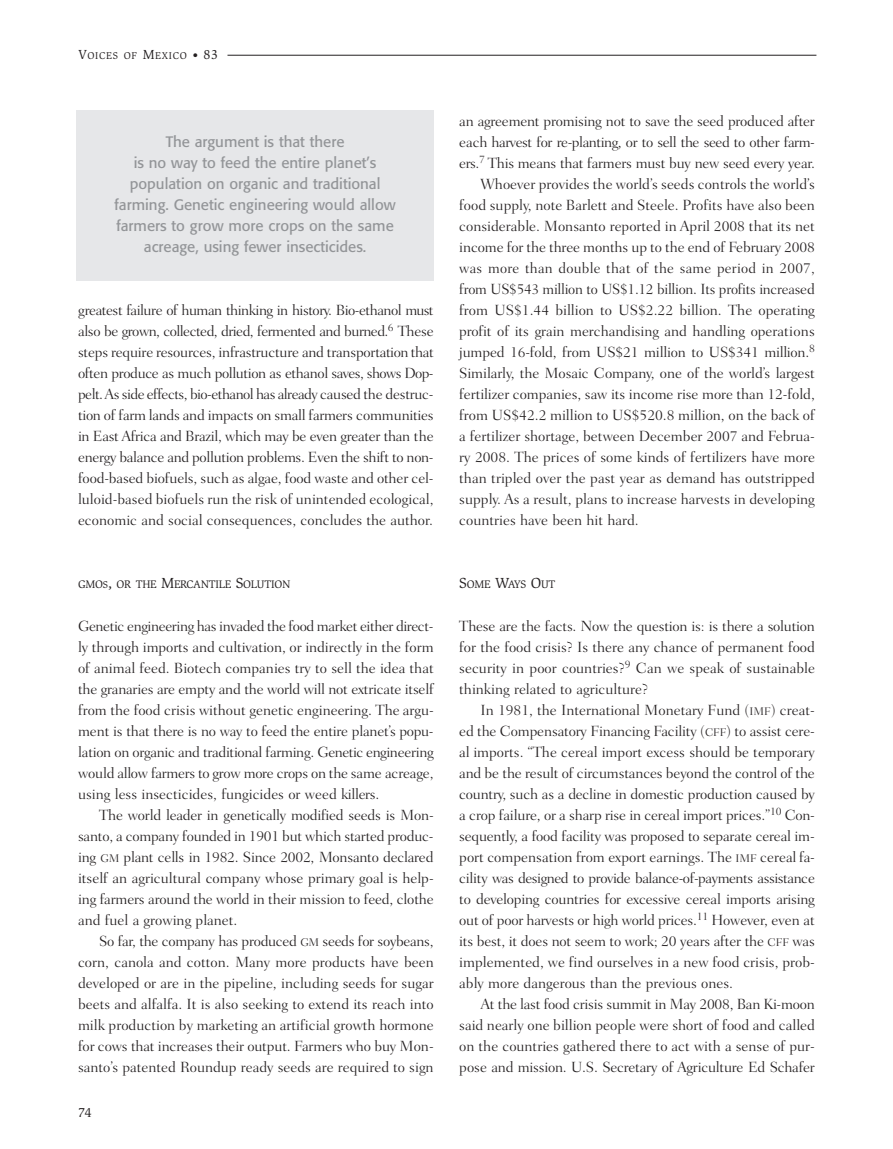
<style>
.page{position:relative;width:893px;height:1149px;background:#fff}
.page>*{position:absolute;margin:0;border:0;box-sizing:border-box;transform-origin:0 0}
.t1{font:300 15px/21px "Fairfield LH";letter-spacing:-.005em;color:#231f20;text-align:justify}
.t2{font:15px/21px "Formata";color:#939598;text-align:center}
.t3{font:300 15px "Fairfield LH";letter-spacing:-.03em;color:#231f20}
.t4{font:300 15px "Fairfield LH";letter-spacing:-.025em;color:#231f20}
.t5{font:300 15px "Fairfield LH";letter-spacing:.015em;color:#231f20}
.t6{font:13.5px "Slimbach";color:#231f20}
.t7{font:11.25px "Slimbach";letter-spacing:-.02em;color:#231f20}
.t8{font:10.2px "Slimbach";letter-spacing:.07em;color:#231f20}
.s1{font-size:13.5px}
.s2{font-size:10.5px}
.s3{font-size:10.2px}
.s4{font-size:15px}
.s5{font-size:11.25px}
</style>
<div class="page">
<hr style="left:227px;top:55px;width:589px;height:1px;background:#231f20">
<div style="left:77px;top:111px;width:357px;height:170px;background:#e6e7e9"></div>
<p class="t8" style="left:78px;top:51px;width:141px"><span class="s1">V</span>OICES OF <span class="s1">M</span>EXICO <span class="s2">•</span> <span class="s1">83</span></p>
<p class="t2" style="left:115px;top:133px;width:283px">The argument is that there<br>is no way to feed the entire planet’s population on organic and traditional farming. Genetic engineering would allow farmers to grow more crops on the same acreage, using fewer insecticides.</p>
<p class="t1" style="left:78px;top:301px;width:357px">greatest failure of human thinking in history. Bio-ethanol must also be grown, collected, dried, fermented and burned.<sup>6</sup> These steps require resources, infrastructure and transportation that often produce as much pollution as ethanol saves, shows Dop&shy;pelt.As side effects, bio-ethanol has already caused the destruc&shy;tion of farm lands and impacts on small farmers communities in East Africa and Brazil, which may be even greater than the energy balance and pollution problems. Even the shift to non&shy;food-based biofuels, such as algae, food waste and other cel&shy;luloid-based biofuels run the risk of unintended ecological, economic and social consequences, concludes the author.</p>
<p class="t7" style="left:78px;top:580px;width:214px">GMO<span class="s3">S</span><span class="s4">,</span> OR THE <span class="s4">M</span>ERCANTILE <span class="s4">S</span>OLUTION</p>
<p class="t4" style="left:78px;top:619px;width:357px">Genetic engineering has invaded the food market either direct-</p>
<p class="t1" style="left:78px;top:637px;width:357px">ly through imports and cultivation, or indirectly in the form</p>
<p class="t1" style="left:78px;top:658px;width:357px">of animal feed. Biotech companies try to sell the idea that</p>
<p class="t1" style="left:78px;top:679px;width:357px">the granaries are empty and the world will not extricate itself</p>
<p class="t1" style="left:78px;top:700px;width:357px">from the food crisis without genetic engineering. The argu-</p>
<p class="t1" style="left:78px;top:721px;width:357px">ment is that there is no way to feed the entire planet’s popu-</p>
<p class="t1" style="left:78px;top:742px;width:357px">lation on organic and traditional farming. Genetic engineering</p>
<p class="t1" style="left:78px;top:763px;width:357px">would allow farmers to grow more crops on the same acreage,</p>
<p class="t1" style="left:78px;top:784px;width:303px">using less insecticides, fungicides or weed killers.</p>
<p class="t1" style="left:99px;top:805px;width:336px">The world leader in genetically modified seeds is Mon-</p>
<p class="t1" style="left:78px;top:826px;width:357px">santo, a company founded in 1901 but which started produc-</p>
<p class="t1" style="left:78px;top:847px;width:357px">ing <span class="s5">GM</span> plant cells in 1982. Since 2002, Monsanto declared</p>
<p class="t1" style="left:78px;top:868px;width:357px">itself an agricultural company whose primary goal is help-</p>
<p class="t1" style="left:78px;top:889px;width:357px">ing farmers around the world in their mission to feed, clothe</p>
<p class="t1" style="left:78px;top:910px;width:161px">and fuel a growing planet.</p>
<p class="t1" style="left:99px;top:931px;width:336px">So far, the company has produced <span class="s5">GM</span> seeds for soybeans,</p>
<p class="t1" style="left:78px;top:952px;width:357px">corn, canola and cotton. Many more products have been</p>
<p class="t1" style="left:78px;top:973px;width:357px">developed or are in the pipeline, including seeds for sugar</p>
<p class="t1" style="left:78px;top:994px;width:357px">beets and alfalfa. It is also seeking to extend its reach into</p>
<p class="t1" style="left:78px;top:1015px;width:357px">milk production by marketing an artificial growth hormone</p>
<p class="t1" style="left:78px;top:1036px;width:357px">for cows that increases their output. Farmers who buy Mon-</p>
<p class="t1" style="left:78px;top:1057px;width:357px">santo’s patented Roundup ready seeds are required to sign</p>
<p class="t6" style="left:78px;top:1107px;width:15px">74</p>
<p class="t1" style="left:459px;top:112px;width:357px">an agreement promising not to save the seed produced after</p>
<p class="t3" style="left:459px;top:136px;width:357px">each harvest for re-planting, or to sell the seed to other farm-</p>
<p class="t1" style="left:459px;top:154px;width:357px">ers.<sup>7</sup> This means that farmers must buy new seed every year.</p>
<p class="t1" style="left:480px;top:175px;width:336px">Whoever provides the world’s seeds controls the world’s</p>
<p class="t1" style="left:459px;top:196px;width:357px">food supply, note Barlett and Steele. Profits have also been</p>
<p class="t1" style="left:459px;top:217px;width:357px">considerable. Monsanto reported in April 2008 that its net</p>
<p class="t1" style="left:459px;top:238px;width:357px">income for the three months up to the end of February 2008</p>
<p class="t5" style="left:459px;top:262px;width:357px">was more than double that of the same period in 2007,</p>
<p class="t1" style="left:459px;top:280px;width:357px">from US$543 million to US$1.12 billion. Its profits increased</p>
<p class="t1" style="left:459px;top:301px;width:357px">from US$1.44 billion to US$2.22 billion. The operating</p>
<p class="t1" style="left:459px;top:322px;width:357px">profit of its grain merchandising and handling operations</p>
<p class="t1" style="left:459px;top:343px;width:357px">jumped 16-fold, from US$21 million to US$341 million.<sup>8</sup></p>
<p class="t1" style="left:459px;top:364px;width:357px">Similarly, the Mosaic Company, one of the world’s largest</p>
<p class="t1" style="left:459px;top:385px;width:357px">fertilizer companies, saw its income rise more than 12-fold,</p>
<p class="t1" style="left:459px;top:406px;width:357px">from US$42.2 million to US$520.8 million, on the back of</p>
<p class="t1" style="left:459px;top:427px;width:357px">a fertilizer shortage, between December 2007 and Februa-</p>
<p class="t1" style="left:459px;top:448px;width:357px">ry 2008. The prices of some kinds of fertilizers have more</p>
<p class="t1" style="left:459px;top:469px;width:357px">than tripled over the past year as demand has outstripped</p>
<p class="t1" style="left:459px;top:490px;width:357px">supply. As a result, plans to increase harvests in developing</p>
<p class="t1" style="left:459px;top:511px;width:181px">countries have been hit hard.</p>
<p class="t7" style="left:459px;top:580px;width:98px"><span class="s4">S</span>OME <span class="s4">W</span>AYS <span class="s4">O</span>UT</p>
<p class="t1" style="left:459px;top:616px;width:357px">These are the facts. Now the question is: is there a solution</p>
<p class="t1" style="left:459px;top:637px;width:357px">for the food crisis? Is there any chance of permanent food</p>
<p class="t1" style="left:459px;top:658px;width:357px">security in poor countries?<sup>9</sup> Can we speak of sustainable</p>
<p class="t1" style="left:459px;top:679px;width:191px">thinking related to agriculture?</p>
<p class="t1" style="left:480px;top:700px;width:336px">In 1981, the International Monetary Fund (<span class="s5">IMF</span>) creat-</p>
<p class="t1" style="left:459px;top:721px;width:357px">ed the Compensatory Financing Facility (<span class="s5">CFF</span>) to assist cere-</p>
<p class="t1" style="left:459px;top:742px;width:357px">al imports. “The cereal import excess should be temporary</p>
<p class="t1" style="left:459px;top:763px;width:357px">and be the result of circumstances beyond the control of the</p>
<p class="t1" style="left:459px;top:784px;width:357px">country, such as a decline in domestic production caused by</p>
<p class="t1" style="left:459px;top:805px;width:357px">a crop failure, or a sharp rise in cereal import prices.”<sup>10</sup> Con-</p>
<p class="t1" style="left:459px;top:826px;width:357px">sequently, a food facility was proposed to separate cereal im-</p>
<p class="t1" style="left:459px;top:847px;width:357px">port compensation from export earnings. The <span class="s5">IMF</span> cereal fa-</p>
<p class="t3" style="left:459px;top:871px;width:357px">cility was designed to provide balance-of-payments assistance</p>
<p class="t1" style="left:459px;top:889px;width:357px">to developing countries for excessive cereal imports arising</p>
<p class="t1" style="left:459px;top:910px;width:357px">out of poor harvests or high world prices.<sup>11</sup> However, even at</p>
<p class="t1" style="left:459px;top:931px;width:357px">its best, it does not seem to work; 20 years after the <span class="s5">CFF</span> was</p>
<p class="t1" style="left:459px;top:952px;width:357px">implemented, we find ourselves in a new food crisis, prob-</p>
<p class="t1" style="left:459px;top:973px;width:275px">ably more dangerous than the previous ones.</p>
<p class="t1" style="left:480px;top:994px;width:336px">At the last food crisis summit in May 2008, Ban Ki-moon</p>
<p class="t1" style="left:459px;top:1015px;width:357px">said nearly one billion people were short of food and called</p>
<p class="t1" style="left:459px;top:1036px;width:357px">on the countries gathered there to act with a sense of pur-</p>
<p class="t1" style="left:459px;top:1057px;width:357px">pose and mission. U.S. Secretary of Agriculture Ed Schafer</p>
</div>
